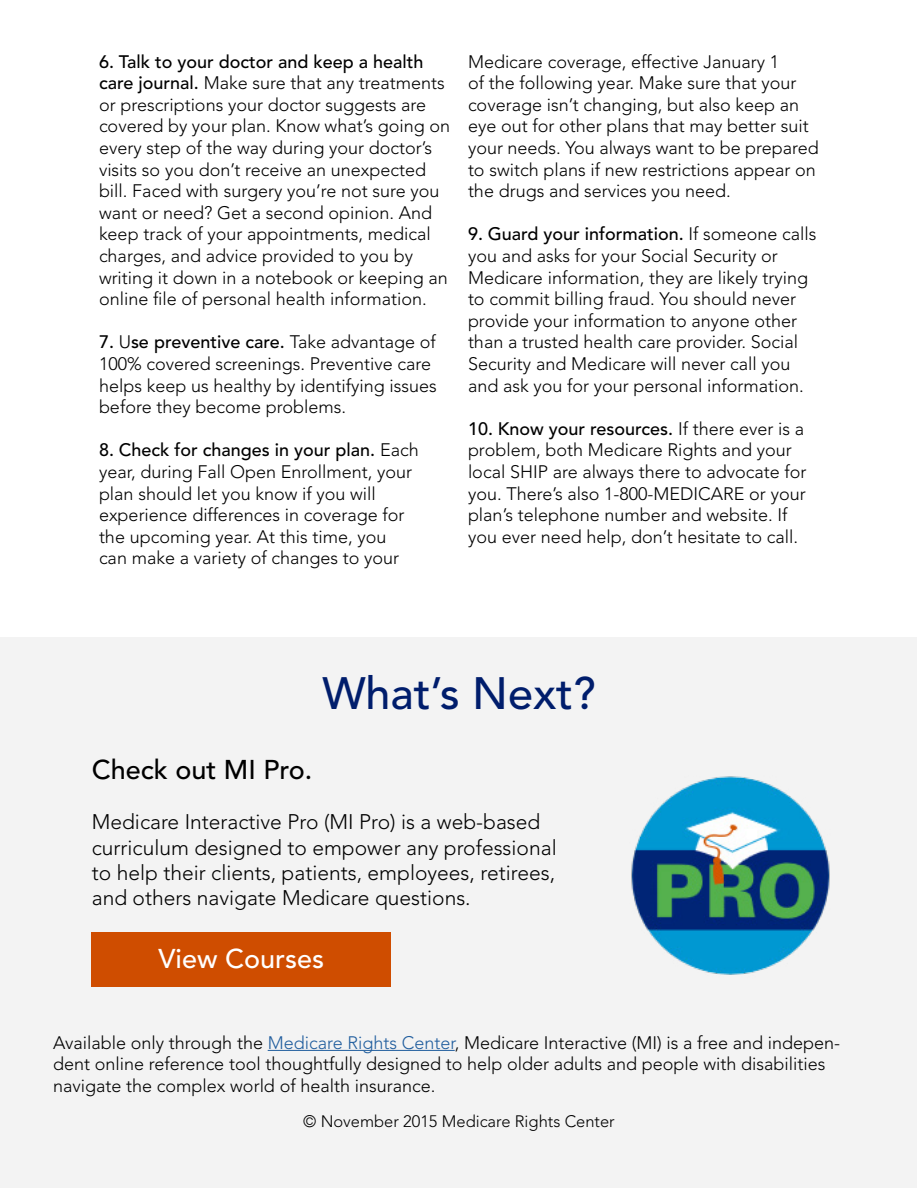
<style>
.page{position:relative;width:918px;height:1188px;background:#fff}
.page>*{position:absolute;margin:0;border:0;box-sizing:border-box;transform-origin:0 0}
.t1{font:500 45px "Avenir LT Std";color:#001d6c}
.t2{font:500 27px "Avenir LT Std";color:#000}
.t3{font:500 27px "Avenir LT Std";color:#fff}
.t4{font:300 21px/25.2px "Avenir LT Std";color:#000}
.t5{font:300 18px/21.6px "Avenir LT Std";color:#000}
.t6{font:300 16.5px "Avenir LT Std";color:#000}
.s1{font-weight:500}
.s2{color:#215e9e}
</style>
<div class="page">
<div style="left:0;top:637px;width:916px;height:551px;background:#f3f3f3"></div>
<img style="left:631px;top:776px;width:199px;height:199px">
<div style="left:92px;top:932px;width:299px;height:55px;background:#cf4d00"></div>
<hr style="left:268px;top:1050px;width:187px;height:1px;background:#215e9e">
<p class="t5" style="left:99px;top:51px;width:353px"><span class="s1">6. Talk to your doctor and keep a health care journal.</span> Make sure that any treatments or prescriptions your doctor suggests are covered by your plan. Know what’s going on every step of the way during your doctor’s visits so you don’t receive an unexpected bill. Faced with surgery you’re not sure you want or need? Get a second opinion. And keep track of your appointments, medical charges, and advice provided to you by writing it down in a notebook or keeping an online file of personal health information.</p>
<p class="t5" style="left:99px;top:331px;width:339px"><span class="s1">7.</span> U<span class="s1">se preventive care.</span> Take advantage of 100% covered screenings. Preventive care helps keep us healthy by identifying issues before they become problems.</p>
<p class="t5" style="left:99px;top:439px;width:321px"><span class="s1">8. Check for changes in your plan.</span> Each year, during Fall Open Enrollment, your plan should let you know if you will experience differences in coverage for the upcoming year. At this time, you can make a variety of changes to your</p>
<p class="t5" style="left:468px;top:51px;width:352px">Medicare coverage, effective January 1<br>of the following year. Make sure that your coverage isn’t changing, but also keep an eye out for other plans that may better suit your needs. You always want to be prepared to switch plans if new restrictions appear on the drugs and services you need.</p>
<p class="t5" style="left:468px;top:223px;width:350px"><span class="s1">9. Guard your information.</span> If someone calls you and asks for your Social Security or Medicare information, they are likely trying to commit billing fraud. You should never provide your information to anyone other than a trusted health care provider. Social Security and Medicare will never call you and ask you for your personal information.</p>
<p class="t5" style="left:468px;top:418px;width:340px"><span class="s1">10. Know your resources.</span> If there ever is a problem, both Medicare Rights and your local SHIP are always there to advocate for you. There’s also 1-800-MEDICARE or your plan’s telephone number and website. If you ever need help, don’t hesitate to call.</p>
<h1 class="t1" style="left:322px;top:667px;width:275px">What’s Next?</h1>
<h2 class="t2" style="left:92px;top:754px;width:222px">Check out MI Pro.</h2>
<p class="t4" style="left:92px;top:810px;width:466px">Medicare Interactive Pro (MI Pro) is a web-based curriculum designed to empower any professional to help their clients, patients, employees, retirees, and others navigate Medicare questions.</p>
<h2 class="t3" style="left:159px;top:943px;width:167px">View Courses</h2>
<p class="t5" style="left:53px;top:1032px;width:789px">Available only through the <span class="s2">Medicare Rights Center</span>, Medicare Interactive (MI) is a free and indepen&shy;dent online reference tool thoughtfully designed to help older adults and people with disabilities navigate the complex world of health insurance.</p>
<p class="t6" style="left:303px;top:1111px;width:313px">© November 2015 Medicare Rights Center</p>
</div>
